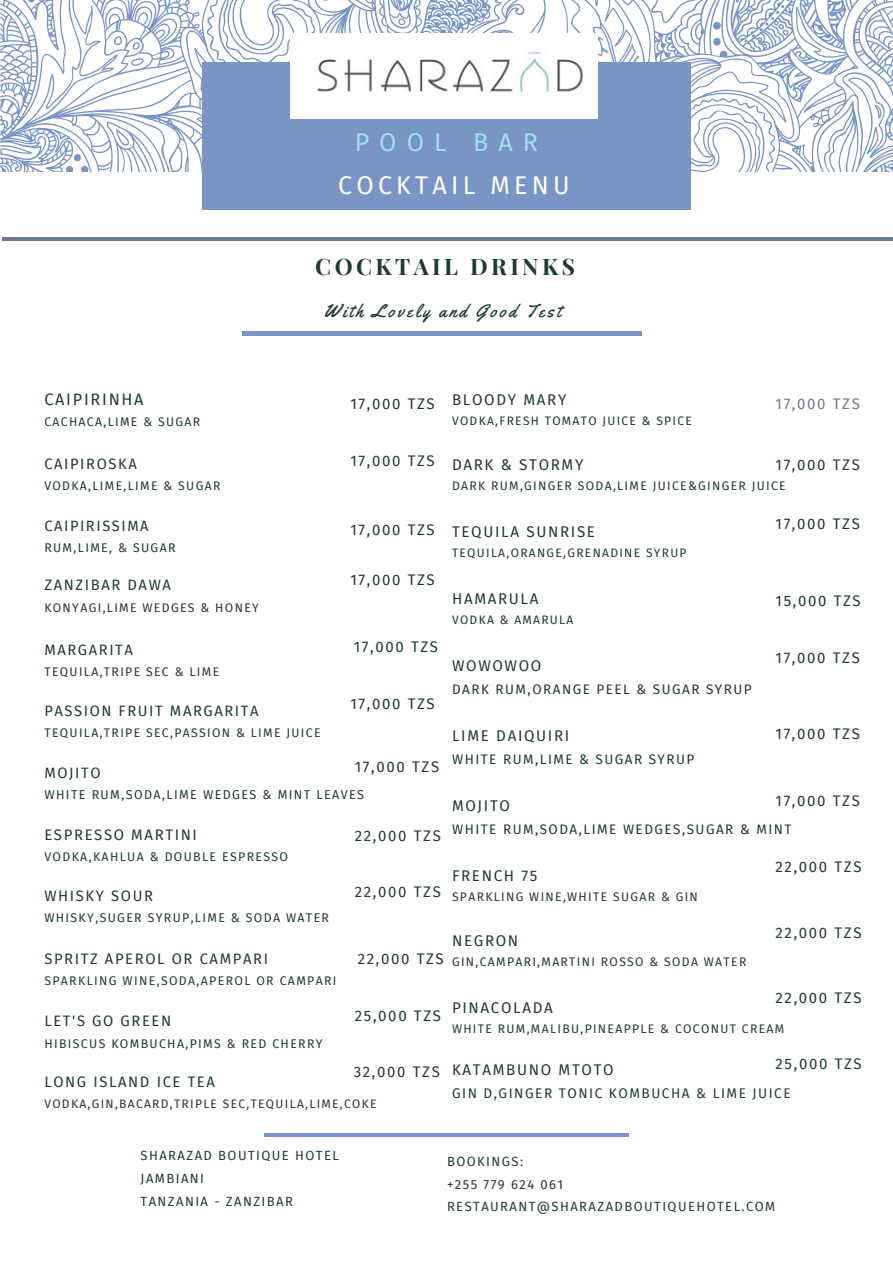
<style>
.page{position:relative;width:893px;height:1264px;background:#fff}
.page>*{position:absolute;margin:0;border:0;box-sizing:border-box;transform-origin:0 0}
.t1{font:25.05px "Fira Sans";letter-spacing:.17em;color:#fff}
.t2{font:25.05px "Fira Sans";letter-spacing:.4em;color:#9be1eb}
.t3{font:700 22.65px "Playfair Display";letter-spacing:.15em;color:#1b3e2c}
.t4{font:18.15px "Yellowtail";letter-spacing:.15em;color:#1b3e2c}
.t5{font:16.2px "Fira Sans";letter-spacing:.11em;color:#1b3e2c}
.t6{font:15.15px "Fira Sans";letter-spacing:.11em;color:#1b3e2c}
.t7{font:15px "Fira Sans";letter-spacing:.11em;color:#1b3e2c}
.t8{font:15px "Fira Sans";letter-spacing:.11em;color:#6c7a92}
.t9{font:14.85px "Fira Sans";letter-spacing:.11em;color:#1b3e2c}
.t10{font:14.7px "Fira Sans";letter-spacing:.11em;color:#1b3e2c}
.t11{font:14.55px "Fira Sans";letter-spacing:.11em;color:#1b3e2c}
.t12{font:13.65px "Fira Sans";letter-spacing:.11em;color:#1b3e2c}
.t13{font:13.5px "Fira Sans";letter-spacing:.11em;color:#1b3e2c}
.t14{font:13.05px/22.8px "Fira Sans";letter-spacing:.11em;color:#1b3e2c}
.t15{font:12.45px "Fira Sans";letter-spacing:.11em;color:#1b3e2c}
.t16{font:12.3px "Fira Sans";letter-spacing:.11em;color:#1b3e2c}
.t17{font:12.15px "Fira Sans";letter-spacing:.11em;color:#1b3e2c}
.t18{font:12px "Fira Sans";letter-spacing:.11em;color:#1b3e2c}
</style>
<div class="page">
<svg style="left:0;top:0;width:892px;height:171px"></svg>
<svg style="left:387px;top:0;width:128px;height:29px"></svg>
<hr style="left:3px;top:237px;width:889px;height:3px;background:#6c7a92">
<div style="left:202px;top:62px;width:488px;height:147px;background:#7895c6"></div>
<hr style="left:243px;top:331px;width:399px;height:4px;background:#7895c6">
<img style="left:290px;top:33px;width:307px;height:86px">
<hr style="left:264px;top:1133px;width:364px;height:3px;background:#7895c6">
<h1 class="t2" style="left:355px;top:128px;width:185px">POOL BAR</h1>
<h1 class="t1" style="left:338px;top:171px;width:233px">COCKTAIL MENU</h1>
<h2 class="t3" style="left:315px;top:250px;width:261px">COCKTAIL DRINKS</h2>
<h3 class="t4" style="left:324px;top:300px;width:238px">With Lovely and Good Test</h3>
<h3 class="t5" style="left:44px;top:390px;width:101px">CAIPIRINHA</h3>
<p class="t17" style="left:44px;top:415px;width:157px">CACHACA,LIME &amp; SUGAR</p>
<p class="t10" style="left:44px;top:455px;width:94px">CAIPIROSKA</p>
<p class="t17" style="left:44px;top:479px;width:177px">VODKA,LIME,LIME &amp; SUGAR</p>
<p class="t11" style="left:44px;top:517px;width:106px">CAIPIRISSIMA</p>
<p class="t16" style="left:44px;top:540px;width:133px">RUM,LIME, &amp; SUGAR</p>
<p class="t10" style="left:44px;top:576px;width:128px">ZANZIBAR DAWA</p>
<p class="t17" style="left:44px;top:600px;width:216px">KONYAGI,LIME WEDGES &amp; HONEY</p>
<p class="t10" style="left:44px;top:640px;width:90px">MARGARITA</p>
<p class="t17" style="left:44px;top:664px;width:176px">TEQUILA,TRIPE SEC &amp; LIME</p>
<p class="t10" style="left:44px;top:702px;width:216px">PASSION FRUIT MARGARITA</p>
<p class="t17" style="left:44px;top:726px;width:278px">TEQUILA,TRIPE SEC,PASSION &amp; LIME JUICE</p>
<p class="t10" style="left:44px;top:763px;width:58px">MOJITO</p>
<p class="t15" style="left:44px;top:787px;width:321px">WHITE RUM,SODA,LIME WEDGES &amp; MINT LEAVES</p>
<p class="t9" style="left:44px;top:826px;width:154px">ESPRESSO MARTINI</p>
<p class="t16" style="left:44px;top:849px;width:245px">VODKA,KAHLUA &amp; DOUBLE ESPRESSO</p>
<p class="t9" style="left:44px;top:886px;width:110px">WHISKY SOUR</p>
<p class="t16" style="left:44px;top:910px;width:286px">WHISKY,SUGER SYRUP,LIME &amp; SODA WATER</p>
<p class="t9" style="left:44px;top:950px;width:225px">SPRITZ APEROL OR CAMPARI</p>
<p class="t16" style="left:44px;top:973px;width:294px">SPARKLING WINE,SODA,APEROL OR CAMPARI</p>
<p class="t9" style="left:44px;top:1012px;width:128px">LET'S GO GREEN</p>
<p class="t16" style="left:44px;top:1036px;width:280px">HIBISCUS KOMBUCHA,PIMS &amp; RED CHERRY</p>
<p class="t9" style="left:44px;top:1072px;width:172px">LONG ISLAND ICE TEA</p>
<p class="t18" style="left:44px;top:1097px;width:334px">VODKA,GIN,BACARD,TRIPLE SEC,TEQUILA,LIME,COKE</p>
<p class="t7" style="left:350px;top:394px;width:86px">17,000 TZS</p>
<p class="t7" style="left:350px;top:452px;width:86px">17,000 TZS</p>
<p class="t7" style="left:350px;top:520px;width:86px">17,000 TZS</p>
<p class="t7" style="left:350px;top:571px;width:86px">17,000 TZS</p>
<p class="t7" style="left:354px;top:638px;width:86px">17,000 TZS</p>
<p class="t7" style="left:350px;top:694px;width:86px">17,000 TZS</p>
<p class="t7" style="left:355px;top:758px;width:86px">17,000 TZS</p>
<p class="t7" style="left:355px;top:826px;width:88px">22,000 TZS</p>
<p class="t7" style="left:355px;top:883px;width:88px">22,000 TZS</p>
<p class="t7" style="left:357px;top:950px;width:88px">22,000 TZS</p>
<p class="t7" style="left:355px;top:1006px;width:88px">25,000 TZS</p>
<p class="t7" style="left:354px;top:1062px;width:88px">32,000 TZS</p>
<p class="t6" style="left:452px;top:391px;width:116px">BLOODY MARY</p>
<p class="t18" style="left:452px;top:414px;width:241px">VODKA,FRESH TOMATO JUICE &amp; SPICE</p>
<p class="t6" style="left:452px;top:456px;width:133px">DARK &amp; STORMY</p>
<p class="t17" style="left:452px;top:479px;width:335px">DARK RUM,GINGER SODA,LIME JUICE&amp;GINGER JUICE</p>
<p class="t6" style="left:452px;top:523px;width:144px">TEQUILA SUNRISE</p>
<p class="t18" style="left:452px;top:546px;width:236px">TEQUILA,ORANGE,GRENADINE SYRUP</p>
<p class="t6" style="left:452px;top:590px;width:88px">HAMARULA</p>
<p class="t18" style="left:452px;top:613px;width:123px">VODKA &amp; AMARULA</p>
<p class="t6" style="left:452px;top:657px;width:91px">WOWOWOO</p>
<p class="t13" style="left:452px;top:681px;width:301px">DARK RUM,ORANGE PEEL &amp; SUGAR SYRUP</p>
<p class="t6" style="left:452px;top:727px;width:119px">LIME DAIQUIRI</p>
<p class="t13" style="left:452px;top:751px;width:244px">WHITE RUM,LIME &amp; SUGAR SYRUP</p>
<p class="t6" style="left:452px;top:797px;width:59px">MOJITO</p>
<p class="t13" style="left:452px;top:821px;width:341px">WHITE RUM,SODA,LIME WEDGES,SUGAR &amp; MINT</p>
<p class="t6" style="left:452px;top:867px;width:87px">FRENCH 75</p>
<p class="t17" style="left:452px;top:889px;width:247px">SPARKLING WINE,WHITE SUGAR &amp; GIN</p>
<p class="t6" style="left:452px;top:932px;width:68px">NEGRON</p>
<p class="t17" style="left:452px;top:954px;width:296px">GIN,CAMPARI,MARTINI ROSSO &amp; SODA WATER</p>
<p class="t6" style="left:452px;top:998px;width:102px">PINACOLADA</p>
<p class="t17" style="left:452px;top:1021px;width:334px">WHITE RUM,MALIBU,PINEAPPLE &amp; COCONUT CREAM</p>
<p class="t6" style="left:452px;top:1060px;width:163px">KATAMBUNO MTOTO</p>
<p class="t12" style="left:452px;top:1085px;width:340px">GIN D,GINGER TONIC KOMBUCHA &amp; LIME JUICE</p>
<p class="t8" style="left:775px;top:394px;width:86px">17,000 TZS</p>
<p class="t7" style="left:775px;top:456px;width:86px">17,000 TZS</p>
<p class="t7" style="left:775px;top:515px;width:86px">17,000 TZS</p>
<p class="t7" style="left:775px;top:592px;width:87px">15,000 TZS</p>
<p class="t7" style="left:775px;top:648px;width:86px">17,000 TZS</p>
<p class="t7" style="left:775px;top:725px;width:86px">17,000 TZS</p>
<p class="t7" style="left:775px;top:791px;width:86px">17,000 TZS</p>
<p class="t7" style="left:775px;top:858px;width:88px">22,000 TZS</p>
<p class="t7" style="left:775px;top:923px;width:88px">22,000 TZS</p>
<p class="t7" style="left:775px;top:989px;width:88px">22,000 TZS</p>
<p class="t7" style="left:775px;top:1054px;width:88px">25,000 TZS</p>
<p class="t14" style="left:141px;top:1144px;width:200px">SHARAZAD BOUTIQUE HOTEL<br>JAMBIANI<br>TANZANIA - ZANZIBAR</p>
<p class="t14" style="left:447px;top:1150px;width:330px">BOOKINGS:<br>+255 779 624 061<br>RESTAURANT@SHARAZADBOUTIQUEHOTEL.COM</p>
</div>
